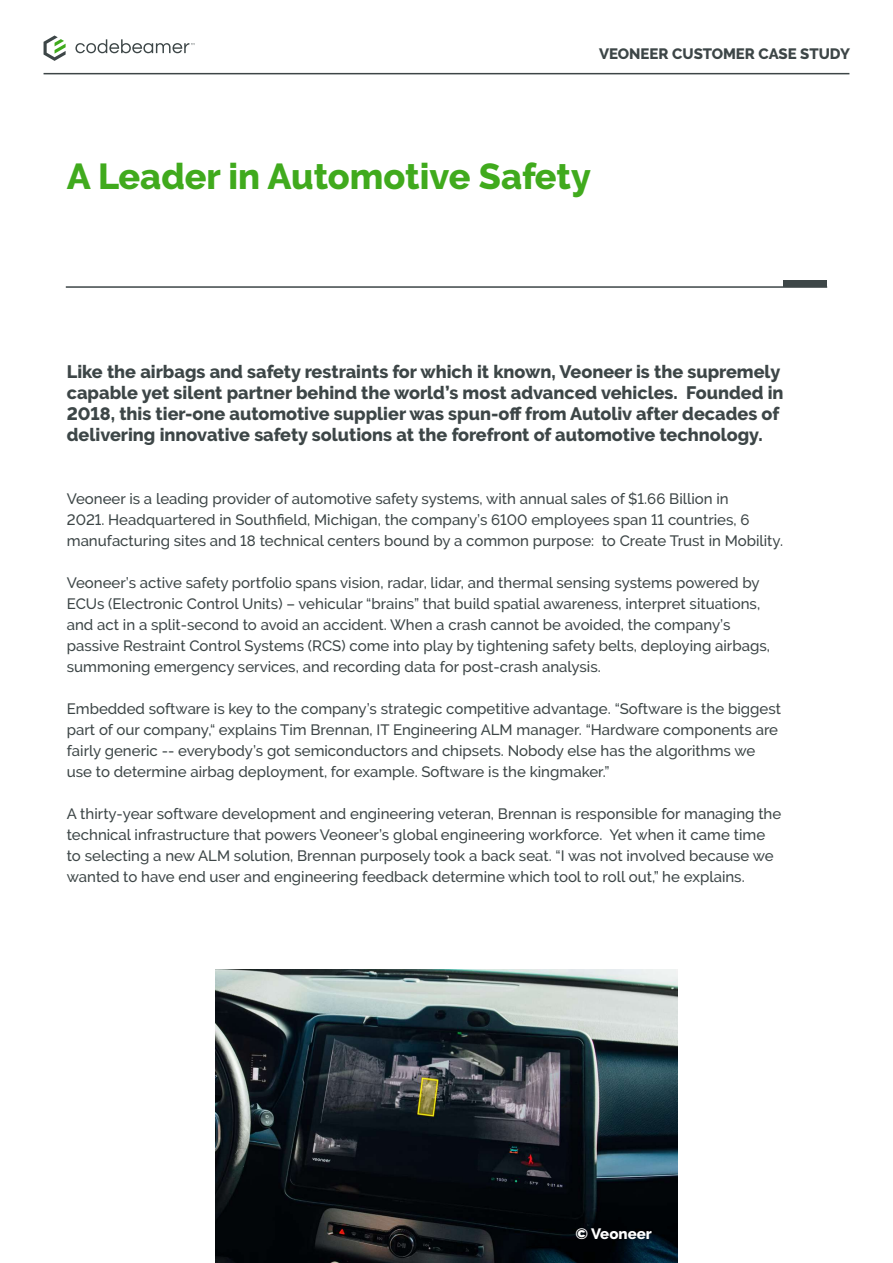
<style>
.page{position:relative;width:893px;height:1263px;background:#fff}
.page>*{position:absolute;margin:0;border:0;box-sizing:border-box;transform-origin:0 0}
.t1{font:800 36px "PTC Raleway";color:#40aa1d}
.t2{font:800 18px/21px "PTC Raleway";color:#3d4647}
.t3{font:500 15px/21px "PTC Raleway";color:#3d4647}
.t4{font:800 15px "PTC Raleway";color:#3d4647}
.t5{font:800 15px "PTC Raleway";color:#fff}
</style>
<div class="page">
<hr style="left:44px;top:73px;width:805px;height:1px;background:#3d4647">
<hr style="left:66px;top:286px;width:761px;height:2px;background:#3d4647">
<svg style="left:75px;top:39px;width:119px;height:14px"></svg>
<svg style="left:44px;top:36px;width:22px;height:25px"></svg>
<div style="left:784px;top:281px;width:43px;height:6px;background:#3d4647"></div>
<img style="left:215px;top:969px;width:463px;height:294px">
<p class="t4" style="left:599px;top:45px;width:252px">VEONEER CUSTOMER CASE STUDY</p>
<h1 class="t1" style="left:67px;top:156px;width:526px">A Leader in Automotive Safety</h1>
<p class="t2" style="left:67px;top:361px;width:718px">Like the airbags and safety restraints for which it known, Veoneer is the supremely capable yet silent partner behind the world’s most advanced vehicles. Founded in 2018, this tier-one automotive supplier was spun-off from Autoliv after decades of delivering innovative safety solutions at the forefront of automotive technology.</p>
<p class="t3" style="left:67px;top:488px;width:718px">Veoneer is a leading provider of automotive safety systems, with annual sales of $1.66 Billion in<br>2021. Headquartered in Southfield, Michigan, the company’s 6100 employees span 11 countries, 6 manufacturing sites and 18 technical centers bound by a common purpose: to Create Trust in Mobility.</p>
<p class="t3" style="left:67px;top:572px;width:705px">Veoneer’s active safety portfolio spans vision, radar, lidar, and thermal sensing systems powered by ECUs (Electronic Control Units) – vehicular “brains” that build spatial awareness, interpret situations, and act in a split-second to avoid an accident. When a crash cannot be avoided, the company’s passive Restraint Control Systems (RCS) come into play by tightening safety belts, deploying airbags, summoning emergency services, and recording data for post-crash analysis.</p>
<p class="t3" style="left:67px;top:698px;width:716px">Embedded software is key to the company’s strategic competitive advantage. “Software is the biggest part of our company,“ explains Tim Brennan, IT Engineering ALM manager. “Hardware components are fairly generic -- everybody’s got semiconductors and chipsets. Nobody else has the algorithms we use to determine airbag deployment, for example. Software is the kingmaker.”</p>
<p class="t3" style="left:67px;top:803px;width:716px">A thirty-year software development and engineering veteran, Brennan is responsible for managing the technical infrastructure that powers Veoneer’s global engineering workforce. Yet when it came time to selecting a new ALM solution, Brennan purposely took a back seat. “I was not involved because we wanted to have end user and engineering feedback determine which tool to roll out,” he explains.</p>
<p class="t5" style="left:575px;top:1225px;width:78px">© Veoneer</p>
</div>
